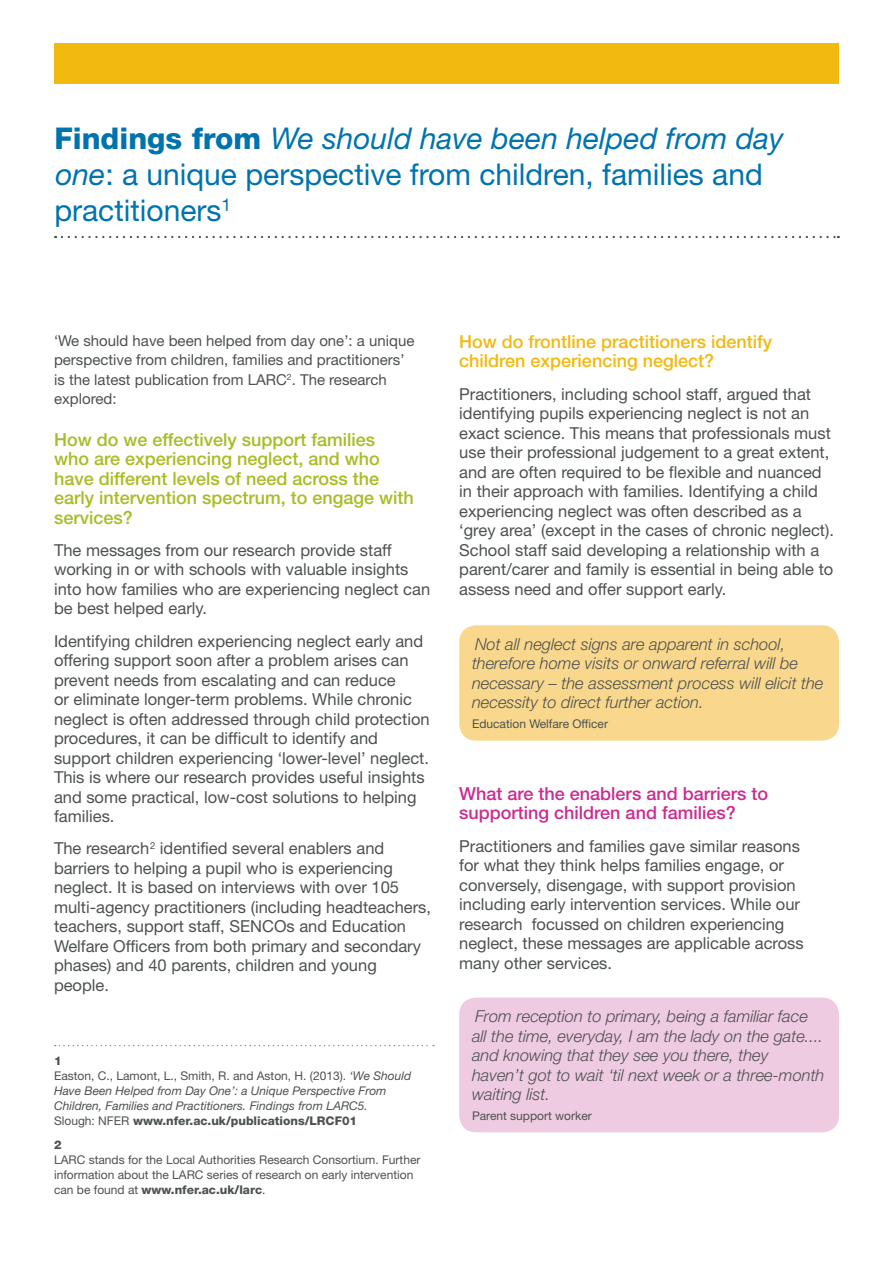
<style>
.page{position:relative;width:893px;height:1263px;background:#fff}
.page>*{position:absolute;margin:0;border:0;box-sizing:border-box;transform-origin:0 0}
.school_title{font:30px/36px "Helvetica Neue LT Std";color:#0073ae}
.heading_a{font:500 18px/19.5px "Helvetica Neue LT Std";color:#aabb24}
.heading_a-2{font:500 18px/19.5px "Helvetica Neue LT Std";color:#f2b90f}
.heading_a-3{font:500 18px/19.5px "Helvetica Neue LT Std";color:#c92d92}
.t_11_13{font:16.5px/19.5px "Helvetica Neue LT Std";color:#4d5151}
.bubble_quote{font:italic 300 16.5px/19.5px "Helvetica Neue LT Std";color:#4d5151}
.t_11_13-2{font:italic 300 16.5px/19.5px "Helvetica Neue LT Std";color:#4d5151}
.t{font:15px/19.5px "Helvetica Neue LT Std";color:#4d5151}
.Footnote_no_line_g{font:italic 12px/15px "Helvetica Neue LT Std";color:#4d5151}
.Footnote_no_line_g-2{font:12px/15px "Helvetica Neue LT Std";color:#4d5151}
.t_11_13-3{font:12px "Helvetica Neue LT Std";color:#4d5151}
.bubble_credit{font:12px "Helvetica Neue LT Std";color:#4d5151}
.Footnote_rule_g{font:800 12px "Helvetica Neue LT Std";color:#4d5151}
.Footnote_no_line_g-3{font:800 12px "Helvetica Neue LT Std";color:#4d5151}
.s1{font-weight:800}
.s2{font-style:italic}
.s3{font-style:normal}
.s4{font-weight:800;font-style:normal}
</style>
<div class="page">
<svg style="left:62px;top:236px;width:777px;height:2px"></svg>
<div style="left:54px;top:43px;width:785px;height:41px;background:#f2b90f"></div>
<div style="left:459px;top:625px;width:380px;height:116px;background:#f9d88e;border-radius:17px"></div>
<div style="left:459px;top:997px;width:380px;height:135px;background:#eecbe0;border-radius:17px"></div>
<svg style="left:55px;top:1045px;width:379px;height:1px"></svg>
<p class="school_title" style="left:54px;top:120px;width:731px"><span class="s1">Findings from</span> <span class="s2">We should have been helped from day one</span>: a unique perspective from children, families and practitioners<sup>1</sup></p>
<p class="t" style="left:54px;top:330px;width:362px">‘We should have been helped from day one’: a unique perspective from children, families and practitioners’ is the latest publication from LARC<sup>2</sup>. The research explored:</p>
<p class="heading_a" style="left:54px;top:429px;width:361px">How do we effectively support families who are experiencing neglect, and who have different levels of need across the early intervention spectrum, to engage with services?</p>
<p class="t_11_13" style="left:54px;top:540px;width:378px">The messages from our research provide staff working in or with schools with valuable insights into how families who are experiencing neglect can be best helped early.</p>
<p class="t_11_13" style="left:54px;top:631px;width:377px">Identifying children experiencing neglect early and offering support soon after a problem arises can prevent needs from escalating and can reduce<br>or eliminate longer-term problems. While chronic neglect is often addressed through child protection procedures, it can be difficult to identify and support children experiencing ‘lower-level’ neglect.<br>This is where our research provides useful insights and some practical, low-cost solutions to helping families.</p>
<p class="t_11_13" style="left:54px;top:838px;width:379px">The research<sup>2</sup> identified several enablers and barriers to helping a pupil who is experiencing neglect. It is based on interviews with over 105 multi-agency practitioners (including headteachers, teachers, support staff, SENCOs and Education Welfare Officers from both primary and secondary phases) and 40 parents, children and young people.</p>
<p class="Footnote_rule_g" style="left:54px;top:1054px;width:9px">1</p>
<p class="Footnote_no_line_g" style="left:54px;top:1068px;width:359px"><span class="s3">Easton, C., Lamont, L., Smith, R. and Aston, H. (2013).</span> ‘We Should Have Been Helped from Day One’: a Unique Perspective From Children, Families and Practitioners. Findings from LARC5.<br><span class="s3">Slough: NFER</span> <span class="s4">www.nfer.ac.uk/publications/LRCF01</span></p>
<p class="Footnote_no_line_g-3" style="left:54px;top:1137px;width:9px">2</p>
<p class="Footnote_no_line_g-2" style="left:54px;top:1152px;width:368px">LARC stands for the Local Authorities Research Consortium. Further information about the LARC series of research on early intervention can be found at <span class="s1">www.nfer.ac.uk/larc</span>.</p>
<p class="heading_a-2" style="left:459px;top:332px;width:314px">How do frontline practitioners identify children experiencing neglect?</p>
<p class="t_11_13" style="left:459px;top:384px;width:376px">Practitioners, including school staff, argued that identifying pupils experiencing neglect is not an exact science. This means that professionals must use their professional judgement to a great extent, and are often required to be flexible and nuanced in their approach with families. Identifying a child experiencing neglect was often described as a ‘grey area’ (except in the cases of chronic neglect).<br>School staff said developing a relationship with a parent/carer and family is essential in being able to assess need and offer support early.</p>
<p class="t_11_13-2" style="left:472px;top:634px;width:353px">Not all neglect signs are apparent in school, therefore home visits or onward referral will be necessary – the assessment process will elicit the necessity to direct further action.</p>
<p class="t_11_13-3" style="left:472px;top:716px;width:137px">Education Welfare Officer</p>
<p class="heading_a-3" style="left:459px;top:783px;width:310px">What are the enablers and barriers to supporting children and families?</p>
<p class="t_11_13" style="left:459px;top:836px;width:346px">Practitioners and families gave similar reasons for what they think helps families engage, or conversely, disengage, with support provision including early intervention services. While our research focussed on children experiencing neglect, these messages are applicable across many other services.</p>
<p class="bubble_quote" style="left:472px;top:1006px;width:354px">From reception to primary, being a familiar face<br>all the time, everyday, I am the lady on the gate.... and knowing that they see you there, they haven’t got to wait ‘til next week or a three-month waiting list.</p>
<p class="bubble_credit" style="left:472px;top:1108px;width:121px">Parent support worker</p>
</div>
